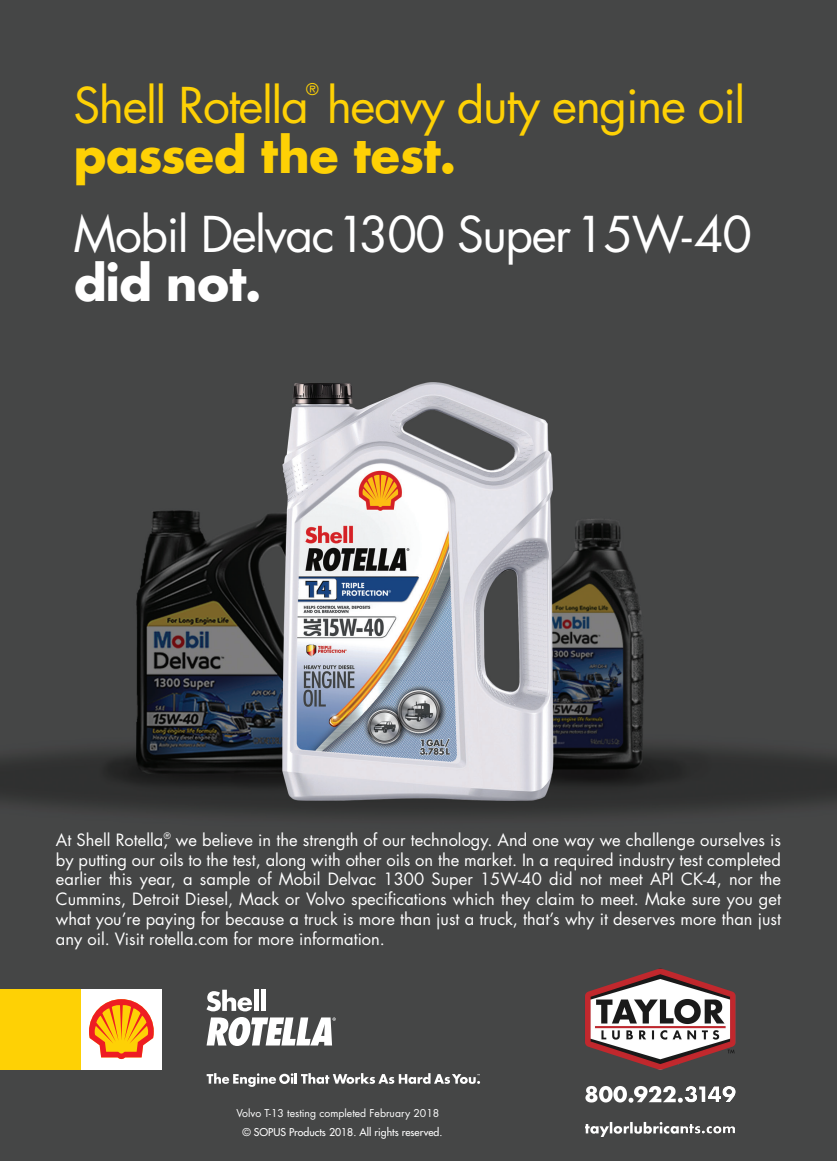
<style>
.page{position:relative;width:837px;height:1161px;background:#fff}
.page>*{position:absolute;margin:0;border:0;box-sizing:border-box;transform-origin:0 0}
.t1{font:48px "Futura";letter-spacing:-.03em;color:#fed105}
.t2{font:48px "Futura";letter-spacing:-.03em;color:#fff}
.t3{font:700 48px "Futura";letter-spacing:-.03em;color:#fed105}
.t4{font:700 48px "Futura";letter-spacing:-.03em;color:#fff}
.t5{font:16.5px/19.8px "Futura";color:#fff;text-align:justify}
.t6{font:15.75px "Futura";color:#fed105}
.t7{font:10.5px "Futura";color:#fff}
.t8{font:500 10.5px "Futura Std";color:#fff}
</style>
<div class="page">
<img style="left:0;top:0;width:837px;height:1161px">
<div style="left:0;top:989px;width:81px;height:81px;background:#fed105"></div>
<div style="left:81px;top:989px;width:81px;height:81px;background:#fff"></div>
<svg style="left:89px;top:999px;width:65px;height:61px"></svg>
<svg style="left:206px;top:990px;width:46px;height:21px"></svg>
<hr style="left:254px;top:990px;width:4px;height:21px;background:#fff">
<div style="left:261px;top:990px;width:5px;height:21px;background:#fff"></div>
<svg style="left:207px;top:1017px;width:129px;height:29px"></svg>
<svg style="left:207px;top:1073px;width:273px;height:14px"></svg>
<img style="left:580px;top:967px;width:161px;height:172px">
<p class="t6" style="left:306px;top:79px;width:14px">®</p>
<h1 class="t3" style="left:73px;top:120px;width:384px">passed the test.</h1>
<h1 class="t2" style="left:73px;top:204px;width:680px">Mobil Delvac 1300 Super 15W-40</h1>
<h1 class="t4" style="left:73px;top:249px;width:190px">did not.</h1>
<h1 class="t1" style="left:73px;top:75px;width:674px">Shell Rotella heavy duty engine oil</h1>
<p class="t5" style="left:56px;top:830px;width:727px">At Shell Rotella,<sup>®</sup> we believe in the strength of our technology. And one way we challenge ourselves is by putting our oils to the test, along with other oils on the market. In a required industry test completed earlier this year, a sample of Mobil Delvac 1300 Super 15W-40 did not meet API CK-4, nor the Cummins, Detroit Diesel, Mack or Volvo specifications which they claim to meet. Make sure you get what you’re paying for because a truck is more than just a truck, that’s why it deserves more than just any oil. Visit rotella.com for more information.</p>
<p class="t7" style="left:237px;top:1106px;width:204px">Volvo T-13 testing completed February 2018</p>
<p class="t8" style="left:242px;top:1126px;width:202px">© SOPUS Products 2018. All rights reserved.</p>
</div>
